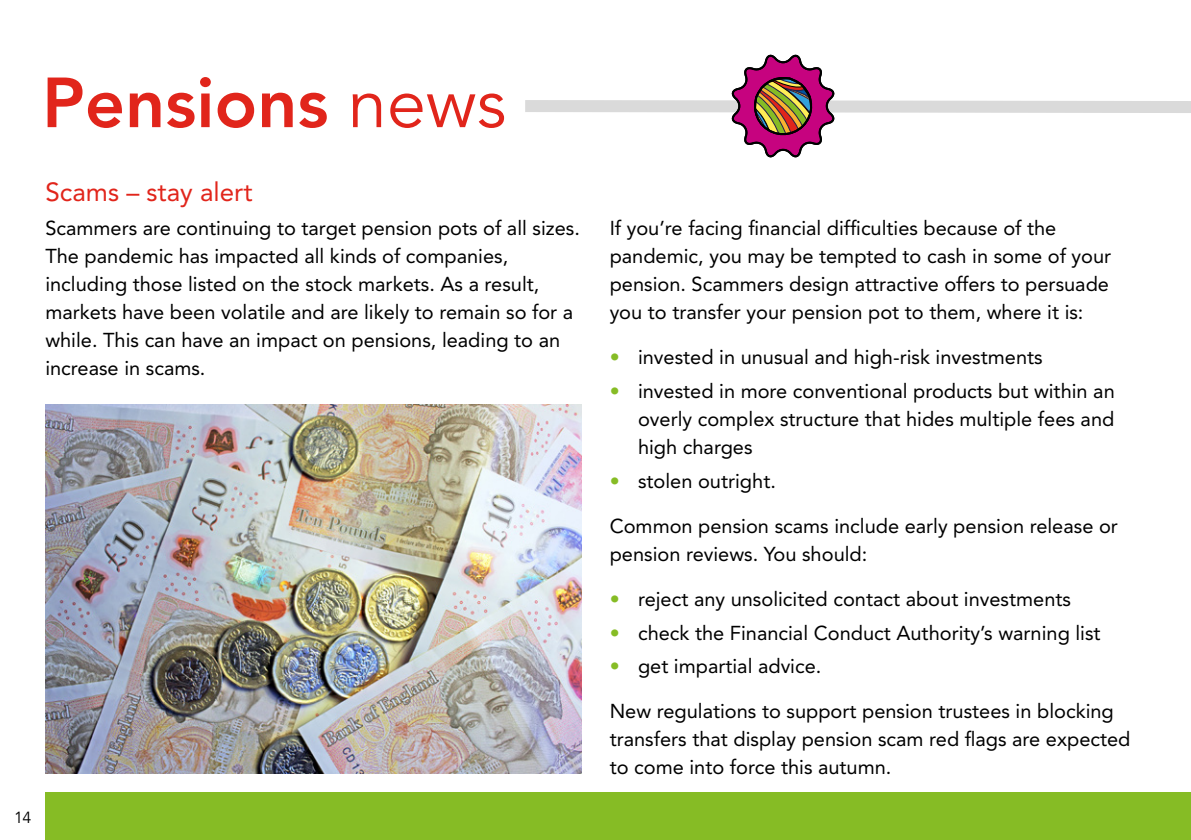
<style>
.page{position:relative;width:1191px;height:840px;background:#fff}
.page>*{position:absolute;margin:0;border:0;box-sizing:border-box;transform-origin:0 0}
.t1{font:800 70px "Avenir";color:#e1251b}
.t2{font:26px "Avenir";color:#e1251b}
.t3{font:20px/28px "Avenir";color:#000}
.t4{font:16px "Avenir";color:#000}
.s1{font-weight:400}
.s2{color:#86bc25}
</style>
<div class="page">
<div style="left:45px;top:792px;width:1146px;height:47px;background:#86bc25"></div>
<svg style="left:525px;top:54px;width:666px;height:104px"></svg>
<img style="left:45px;top:404px;width:536px;height:368px">
<h1 class="t1" style="left:42px;top:61px;width:466px">Pensions <span class="s1">news</span></h1>
<p class="t4" style="left:14px;top:807px;width:19px">14</p>
<h2 class="t2" style="left:45px;top:177px;width:209px">Scams – stay alert</h2>
<p class="t3" style="left:45px;top:214px;width:536px">Scammers are continuing to target pension pots of all sizes.<br>The pandemic has impacted all kinds of companies, including those listed on the stock markets. As a result, markets have been volatile and are likely to remain so for a while. This can have an impact on pensions, leading to an increase in scams.</p>
<p class="t3" style="left:609px;top:214px;width:503px">If you’re facing financial difficulties because of the pandemic, you may be tempted to cash in some of your pension. Scammers design attractive offers to persuade you to transfer your pension pot to them, where it is:</p>
<p class="t3" style="left:609px;top:343px;width:434px"><span class="s2">•</span> invested in unusual and high-risk investments</p>
<p class="t3" style="left:638px;top:377px;width:478px;text-align:justify;text-indent:-28px"><span class="s2">•</span> invested in more conventional products but within an overly complex structure that hides multiple fees and high charges</p>
<p class="t3" style="left:609px;top:466px;width:168px"><span class="s2">•</span> stolen outright.</p>
<p class="t3" style="left:609px;top:511px;width:510px">Common pension scams include early pension release or pension reviews. You should:</p>
<p class="t3" style="left:609px;top:584px;width:463px"><span class="s2">•</span> reject any unsolicited contact about investments</p>
<p class="t3" style="left:609px;top:618px;width:492px"><span class="s2">•</span> check the Financial Conduct Authority’s warning list</p>
<p class="t3" style="left:609px;top:652px;width:213px"><span class="s2">•</span> get impartial advice.</p>
<p class="t3" style="left:609px;top:697px;width:522px">New regulations to support pension trustees in blocking transfers that display pension scam red flags are expected to come into force this autumn.</p>
</div>
